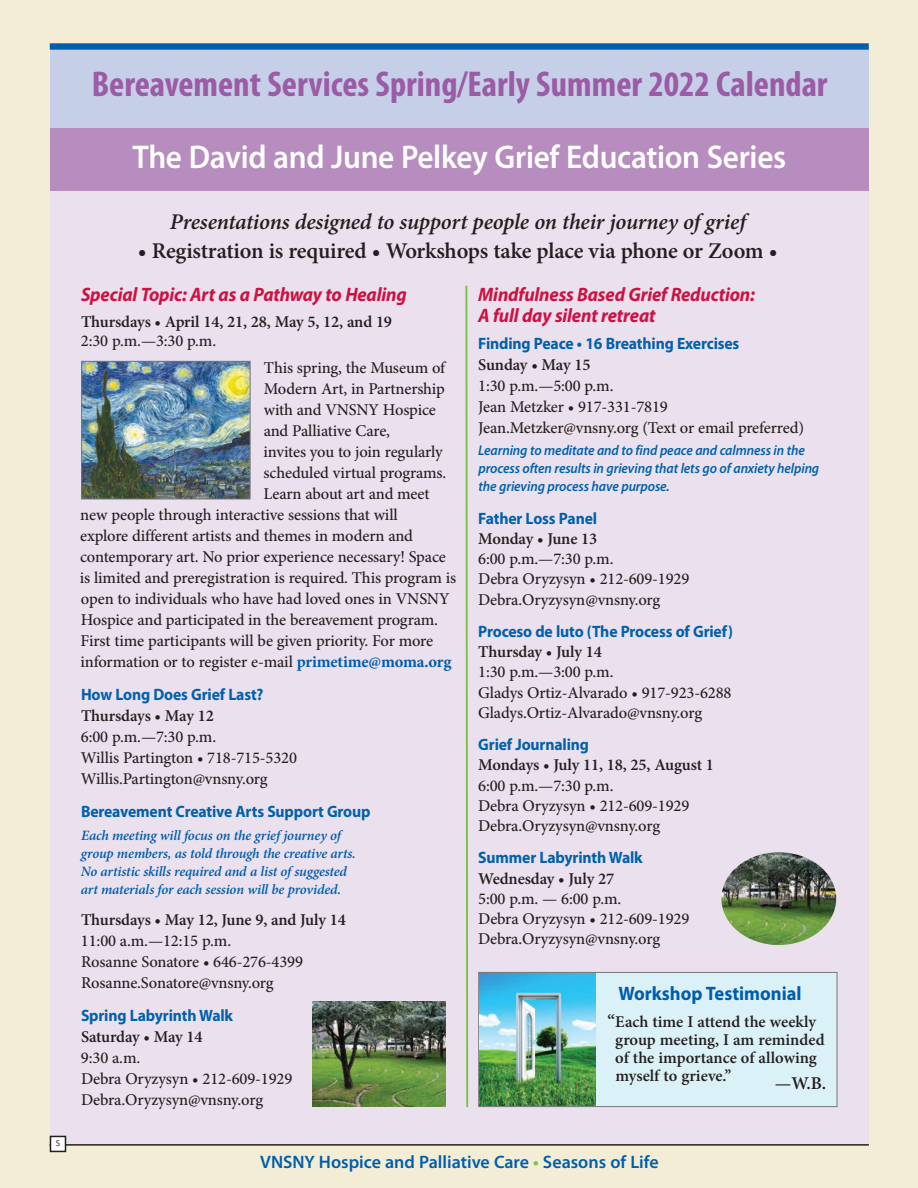
<style>
.page{position:relative;width:918px;height:1188px;background:#f4edd5}
.page>*{position:absolute;margin:0;border:0;box-sizing:border-box;transform-origin:0 0}
.t1{font:700 condensed 36px "Myriad Pro";color:#9b5ba5}
.t2{font:600 33px "Myriad Pro";letter-spacing:-.01em;color:#fff;scale:.95 1}
.t3{font:italic 600 22.5px "Minion Pro";letter-spacing:-.01em;color:#231f20}
.t4{font:600 22.5px "Minion Pro";letter-spacing:-.01em;color:#231f20}
.t5{font:italic 700 19.5px/21px "Myriad Pro";letter-spacing:-.01em;color:#cd1141;scale:.95 1}
.t6{font:700 19.5px "Myriad Pro";color:#015dab;scale:.95 1}
.t7{font:600 18px "Myriad Pro";color:#015dab}
.t8{font:600 18px "Minion Pro";color:#231f20}
.t9{font:500 16.5px/21px "Minion Pro";letter-spacing:-.01em;color:#231f20}
.t10{font:600 16.5px/18px "Minion Pro";letter-spacing:-.01em;color:#231f20}
.t11{font:700 16.5px "Myriad Pro";letter-spacing:-.01em;color:#0161aa;scale:.95 1}
.t12{font:italic 600 14.25px/18px "Minion Pro";letter-spacing:-.015em;color:#015dab}
.t13{font:italic 600 14.25px/18px "Myriad Pro";letter-spacing:-.01em;color:#0161aa;scale:.95 1}
.s1{font-weight:700;color:#015dab}
.s2{font-size:18px}
.s3{color:#79c142}
</style>
<div class="page">
<hr style="left:50px;top:1144px;width:819px;height:2px;background:#231f20">
<div style="left:50px;top:168px;width:819px;height:976px;background:#ebe0ee"></div>
<div style="left:50px;top:46px;width:819px;height:88px;background:#c6cfe8"></div>
<div style="left:50px;top:43px;width:819px;height:7px;background:#015dab"></div>
<div style="left:50px;top:129px;width:819px;height:62px;background:#b78cbf"></div>
<div style="left:50px;top:1136px;width:15px;height:15px;background:#fff"></div>
<div style="left:50px;top:1136px;width:16px;height:16px;border:2px solid #231f20"></div>
<svg style="left:465px;top:285px;width:4px;height:823px"></svg>
<img style="left:313px;top:1002px;width:133px;height:105px">
<img style="left:721px;top:852px;width:115px;height:93px">
<div style="left:479px;top:973px;width:358px;height:133px;background:#dbf1f8"></div>
<div style="left:478px;top:972px;width:359px;height:135px;border:1px solid #76787b"></div>
<img style="left:479px;top:973px;width:116px;height:132px">
<img style="left:83px;top:363px;width:166px;height:134px">
<div style="left:81px;top:361px;width:170px;height:138px;border:1px solid #76787b"></div>
<h1 class="t1" style="left:92px;top:62px;width:737px">Bereavement Services Spring/Early Summer 2022 Calendar</h1>
<h2 class="t2" style="left:132px;top:136px;width:690px">The David and June Pelkey Grief Education Series</h2>
<h3 class="t3" style="left:170px;top:206px;width:577px">Presentations designed to support people on their journey of grief</h3>
<h3 class="t4" style="left:138px;top:235px;width:641px">• Registration is required • Workshops take place via phone or Zoom •</h3>
<p class="t5" style="left:81px;top:283px;width:344px">Special Topic: Art as a Pathway to Healing</p>
<p class="t10" style="left:81px;top:312px;width:313px">Thursdays • April 14, 21, 28, May 5, 12, and 19</p>
<p class="t9" style="left:81px;top:330px;width:137px">2:30 p.m.—3:30 p.m.</p>
<p class="t9" style="left:264px;top:357px;width:183px">This spring, the Museum of</p>
<p class="t9" style="left:264px;top:378px;width:183px">Modern Art, in Partnership</p>
<p class="t9" style="left:264px;top:399px;width:174px">with and VNSNY Hospice</p>
<p class="t9" style="left:264px;top:420px;width:128px">and Palliative Care,</p>
<p class="t9" style="left:264px;top:441px;width:181px">invites you to join regularly</p>
<p class="t9" style="left:264px;top:462px;width:184px">scheduled virtual programs.</p>
<p class="t9" style="left:263px;top:483px;width:168px">Learn about art and meet</p>
<p class="t9" style="left:80px;top:504px;width:319px">new people through interactive sessions that will</p>
<p class="t9" style="left:80px;top:525px;width:334px">explore different artists and themes in modern and</p>
<p class="t9" style="left:80px;top:546px;width:367px">contemporary art. No prior experience necessary! Space</p>
<p class="t9" style="left:80px;top:567px;width:378px">is limited and preregistration is required. This program is</p>
<p class="t9" style="left:81px;top:588px;width:370px">open to individuals who have had loved ones in VNSNY</p>
<p class="t9" style="left:81px;top:609px;width:359px">Hospice and participated in the bereavement program.</p>
<p class="t9" style="left:81px;top:630px;width:354px">First time participants will be given priority. For more</p>
<p class="t9" style="left:80px;top:651px;width:373px">information or to register e-mail <span class="s1">primetime@moma.org</span></p>
<p class="t11" style="left:81px;top:684px;width:194px">How Long Does Grief Last?</p>
<p class="t10" style="left:81px;top:707px;width:134px">Thursdays • May 12</p>
<p class="t9" style="left:81px;top:726px;width:218px">6:00 p.m.—7:30 p.m.<br>Willis Partington • 718-715-5320<br>Willis.Partington@vnsny.org</p>
<p class="t11" style="left:81px;top:801px;width:306px">Bereavement Creative Arts Support Group</p>
<p class="t12" style="left:81px;top:826px;width:277px">Each meeting will focus on the grief journey of group members, as told through the creative arts.<br>No artistic skills required and a list of suggested art materials for each session will be provided.</p>
<p class="t10" style="left:81px;top:911px;width:266px">Thursdays • May 12, June 9, and July 14</p>
<p class="t9" style="left:81px;top:930px;width:224px">11:00 a.m.—12:15 p.m.<br>Rosanne Sonatore • 646-276-4399<br>Rosanne.Sonatore@vnsny.org</p>
<p class="t11" style="left:81px;top:1005px;width:162px">Spring Labyrinth Walk</p>
<p class="t10" style="left:81px;top:1028px;width:123px">Saturday • May 14</p>
<p class="t9" style="left:81px;top:1047px;width:213px">9:30 a.m.<br>Debra Oryzysyn • 212-609-1929<br>Debra.Oryzysyn@vnsny.org</p>
<p class="t5" style="left:478px;top:283px;width:293px">Mindfulness Based Grief Reduction:<br>A full day silent retreat</p>
<p class="t11" style="left:478px;top:333px;width:276px">Finding Peace • 16 Breathing Exercises</p>
<p class="t10" style="left:478px;top:355px;width:114px">Sunday • May 15</p>
<p class="t9" style="left:478px;top:375px;width:328px">1:30 p.m.—5:00 p.m.<br>Jean Metzker • 917-331-7819<br>Jean.Metzker@vnsny.org (Text or email preferred)</p>
<p class="t13" style="left:478px;top:441px;width:361px">Learning to meditate and to find peace and calmness in the process often results in grieving that lets go of anxiety helping the grieving process have purpose.</p>
<p class="t11" style="left:478px;top:507px;width:127px">Father Loss Panel</p>
<p class="t10" style="left:478px;top:529px;width:121px">Monday • June 13</p>
<p class="t9" style="left:478px;top:549px;width:213px;line-height:20.2px">6:00 p.m.—7:30 p.m.<br>Debra Oryzysyn • 212-609-1929<br>Debra.Oryzysyn@vnsny.org</p>
<p class="t11" style="left:478px;top:621px;width:270px">Proceso de luto (The Process of Grief)</p>
<p class="t10" style="left:478px;top:643px;width:125px">Thursday • July 14</p>
<p class="t9" style="left:478px;top:662px;width:255px;line-height:20.2px">1:30 p.m.—3:00 p.m.<br>Gladys Ortiz-Alvarado • 917-923-6288<br>Gladys.Ortiz-Alvarado@vnsny.org</p>
<p class="t11" style="left:478px;top:734px;width:118px">Grief Journaling</p>
<p class="t10" style="left:478px;top:756px;width:237px">Mondays • July 11, 18, 25, August 1</p>
<p class="t9" style="left:478px;top:775px;width:213px;line-height:20.2px">6:00 p.m.—7:30 p.m.<br>Debra Oryzysyn • 212-609-1929<br>Debra.Oryzysyn@vnsny.org</p>
<p class="t11" style="left:478px;top:847px;width:175px">Summer Labyrinth Walk</p>
<p class="t10" style="left:478px;top:869px;width:138px">Wednesday • July 27</p>
<p class="t9" style="left:478px;top:888px;width:213px;line-height:20.2px">5:00 p.m. — 6:00 p.m.<br>Debra Oryzysyn • 212-609-1929<br>Debra.Oryzysyn@vnsny.org</p>
<p class="t6" style="left:618px;top:981px;width:194px">Workshop Testimonial</p>
<p class="t10" style="left:615px;top:1013px;width:211px;text-indent:-8px"><span class="s2">“</span>Each time I attend the weekly group meeting, I am reminded of the importance of allowing myself to grieve.’’</p>
<p class="t8" style="left:775px;top:1070px;width:53px">—W.B.</p>
<p class="t7" style="left:260px;top:1151px;width:400px">VNSNY Hospice and Palliative Care <span class="s3">•</span> Seasons of Life</p>
</div>
